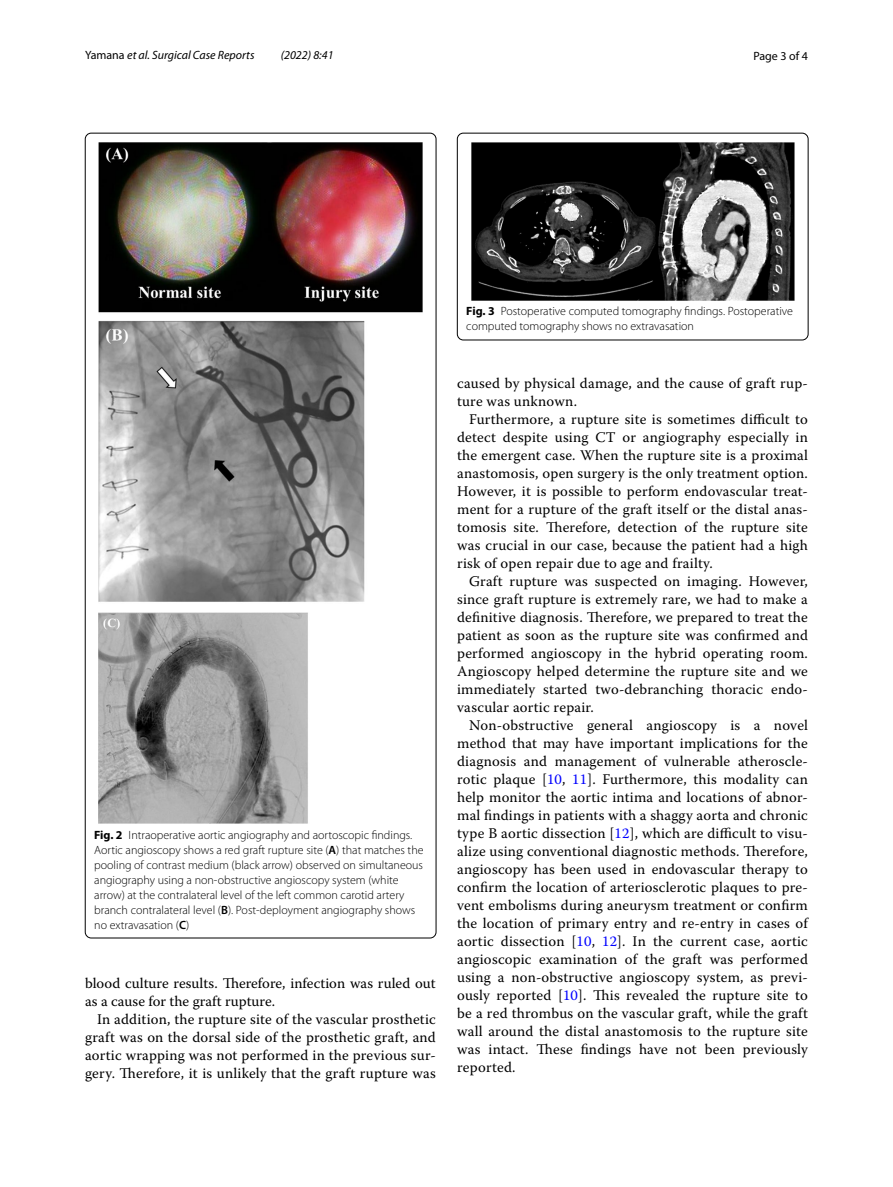
<style>
.page{position:relative;width:893px;height:1187px;background:#fff}
.page>*{position:absolute;margin:0;border:0;box-sizing:border-box;transform-origin:0 0}
.t1{font:14.7px/18px "Warnock Pro";letter-spacing:.015em;color:#000;text-align:justify}
.t2{font:300 12px/15px "Myriad Pro";color:#000}
.t3{font:italic 12px "Myriad Pro";color:#000}
.t4{font:12px "Myriad Pro";color:#000}
.s1{font-style:normal}
.s2{font-weight:700}
.s3{font-weight:600}
.s4{color:#00f}
</style>
<div class="page">
<img style="left:99px;top:142px;width:323px;height:681px">
<img style="left:471px;top:142px;width:323px;height:158px">
<div style="left:457px;top:133px;width:351px;height:207px;border:1px solid #000;border-radius:6px"></div>
<p class="t3" style="left:85px;top:48px;width:171px"><span class="s1">Yamana</span> et al. Surgical Case Reports</p>
<p class="t3" style="left:281px;top:48px;width:54px">(2022) 8:41</p>
<p class="t4" style="left:753px;top:48px;width:56px">Page 3 of 4</p>
<p class="t2" style="left:94px;top:827px;width:331px"><span class="s2">Fig. 2</span> Intraoperative aortic angiography and aortoscopic findings.<br>Aortic angioscopy shows a red graft rupture site (<span class="s3">A</span>) that matches the pooling of contrast medium (black arrow) observed on simultaneous angiography using a non-obstructive angioscopy system (white arrow) at the contralateral level of the left common carotid artery branch contralateral level (<span class="s3">B</span>). Post-deployment angiography shows no extravasation (<span class="s3">C</span>)</p>
<p class="t1" style="left:85px;top:973px;width:352px">blood culture results. Therefore, infection was ruled out as a cause for the graft rupture.</p>
<p class="t1" style="left:85px;top:1009px;width:352px;text-indent:12px">In addition, the rupture site of the vascular prosthetic graft was on the dorsal side of the prosthetic graft, and aortic wrapping was not performed in the previous sur&shy;gery. Therefore, it is unlikely that the graft rupture was</p>
<p class="t2" style="left:466px;top:304px;width:328px"><span class="s2">Fig. 3</span> Postoperative computed tomography findings. Postoperative computed tomography shows no extravasation</p>
<p class="t1" style="left:457px;top:373px;width:352px">caused by physical damage, and the cause of graft rup&shy;ture was unknown.</p>
<p class="t1" style="left:457px;top:409px;width:352px;text-indent:12px">Furthermore, a rupture site is sometimes difficult to detect despite using CT or angiography especially in the emergent case. When the rupture site is a proximal anastomosis, open surgery is the only treatment option.<br>However, it is possible to perform endovascular treat&shy;ment for a rupture of the graft itself or the distal anas&shy;tomosis site. Therefore, detection of the rupture site was crucial in our case, because the patient had a high risk of open repair due to age and frailty.</p>
<p class="t1" style="left:457px;top:571px;width:352px;text-indent:12px">Graft rupture was suspected on imaging. However, since graft rupture is extremely rare, we had to make a definitive diagnosis. Therefore, we prepared to treat the patient as soon as the rupture site was confirmed and performed angioscopy in the hybrid operating room.<br>Angioscopy helped determine the rupture site and we immediately started two-debranching thoracic endo&shy;vascular aortic repair.</p>
<p class="t1" style="left:457px;top:715px;width:352px;text-indent:12px">Non-obstructive general angioscopy is a novel method that may have important implications for the diagnosis and management of vulnerable atheroscle&shy;rotic plaque [<span class="s4">10</span>, <span class="s4">11</span>]. Furthermore, this modality can help monitor the aortic intima and locations of abnor&shy;mal findings in patients with a shaggy aorta and chronic type B aortic dissection [<span class="s4">12</span>], which are difficult to visu&shy;alize using conventional diagnostic methods. Therefore, angioscopy has been used in endovascular therapy to confirm the location of arteriosclerotic plaques to pre&shy;vent embolisms during aneurysm treatment or confirm the location of primary entry and re-entry in cases of aortic dissection [<span class="s4">10</span>, <span class="s4">12</span>]. In the current case, aortic angioscopic examination of the graft was performed using a non-obstructive angioscopy system, as previ&shy;ously reported [<span class="s4">10</span>]. This revealed the rupture site to be a red thrombus on the vascular graft, while the graft wall around the distal anastomosis to the rupture site was intact. These findings have not been previously reported.</p>
</div>
